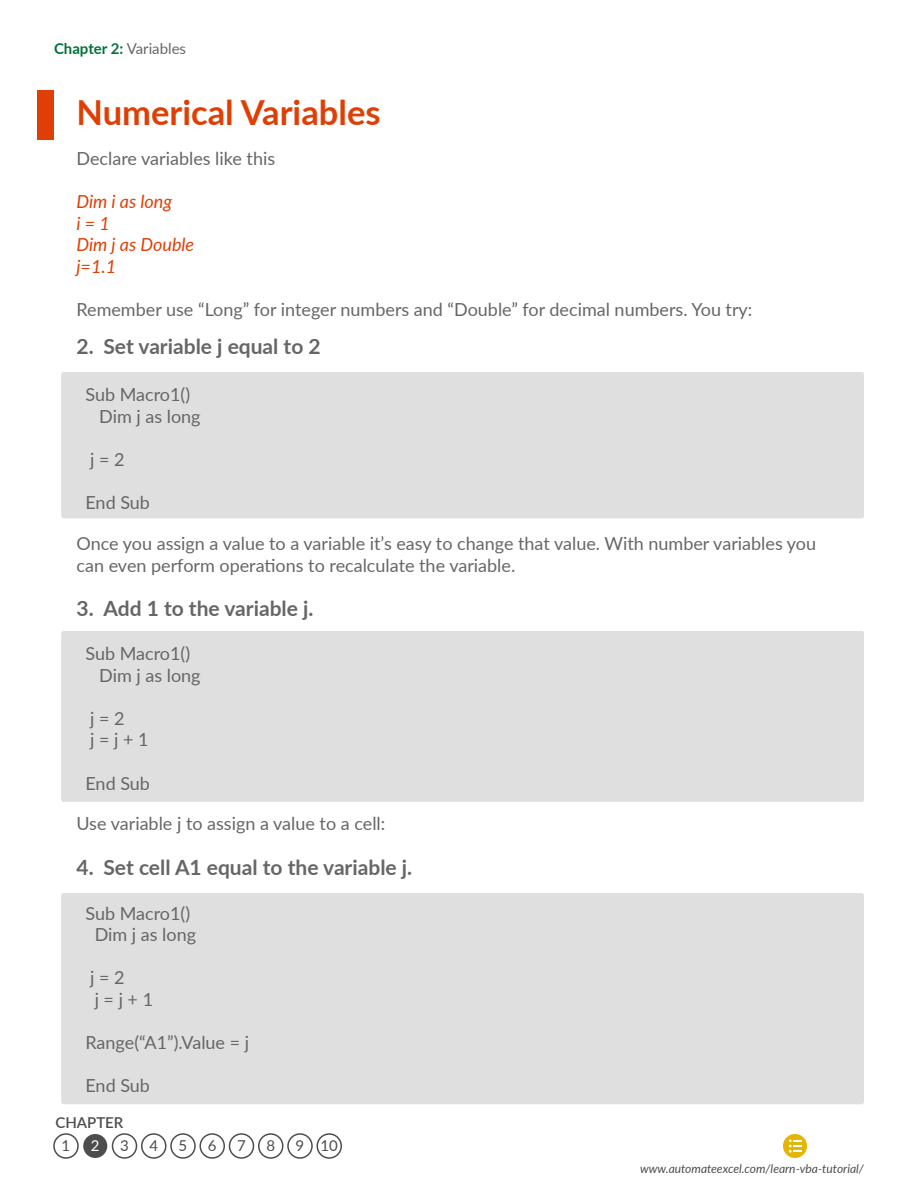
<style>
.page{position:relative;width:918px;height:1188px;background:#fff}
.page>*{position:absolute;margin:0;border:0;box-sizing:border-box;transform-origin:0 0}
.t1{font:700 34.5px "Lato";color:#df3f05}
.t2{font:700 21px "Lato";color:#666}
.t3{font:18px/21.6px "Lato";color:#666}
.t4{font:italic 18px/21.6px "Lato";color:#df3f05}
.t5{font:700 15px "Lato";color:#02723b}
.t6{font:15px "Lato";color:#4d4d4d}
.t7{font:600 15px "Lato";color:#4d4d4d}
.t8{font:15px "Lato";color:#fff}
.t9{font:italic 12px "Lato";color:#4d4d4d}
.s1{font-weight:400;color:#666}
</style>
<div class="page">
<div style="left:53px;top:1133px;width:26px;height:26px;border:2px solid #4d4d4d;border-radius:50%"></div>
<div style="left:83px;top:1134px;width:24px;height:24px;background:#4d4d4d;border-radius:50%"></div>
<div style="left:112px;top:1133px;width:25px;height:26px;border:2px solid #4d4d4d;border-radius:50%"></div>
<div style="left:141px;top:1133px;width:25px;height:26px;border:2px solid #4d4d4d;border-radius:50%"></div>
<div style="left:170px;top:1133px;width:26px;height:26px;border:2px solid #4d4d4d;border-radius:50%"></div>
<div style="left:200px;top:1133px;width:25px;height:26px;border:2px solid #4d4d4d;border-radius:50%"></div>
<div style="left:229px;top:1133px;width:25px;height:26px;border:2px solid #4d4d4d;border-radius:50%"></div>
<div style="left:258px;top:1133px;width:26px;height:26px;border:2px solid #4d4d4d;border-radius:50%"></div>
<div style="left:287px;top:1133px;width:26px;height:26px;border:2px solid #4d4d4d;border-radius:50%"></div>
<div style="left:316px;top:1133px;width:26px;height:26px;border:2px solid #4d4d4d;border-radius:50%"></div>
<div style="left:783px;top:1134px;width:24px;height:24px;background:#e3b505;border-radius:50%"></div>
<svg style="left:789px;top:1139px;width:12px;height:14px"></svg>
<div style="left:61px;top:372px;width:803px;height:146px;background:#dfdfdf;border-radius:3px"></div>
<div style="left:61px;top:631px;width:803px;height:171px;background:#dfdfdf;border-radius:3px"></div>
<div style="left:61px;top:893px;width:803px;height:211px;background:#dfdfdf;border-radius:3px"></div>
<div style="left:37px;top:90px;width:17px;height:50px;background:#df3f05"></div>
<p class="t5" style="left:54px;top:37px;width:134px">Chapter 2: <span class="s1">Variables</span></p>
<h1 class="t1" style="left:76px;top:87px;width:306px">Numerical Variables</h1>
<p class="t3" style="left:76px;top:147px;width:200px">Declare variables like this</p>
<p class="t4" style="left:76px;top:190px;width:119px">Dim i as long<br>i = 1<br>Dim j as Double j=1.1</p>
<p class="t3" style="left:76px;top:298px;width:677px">Remember use “Long” for integer numbers and “Double” for decimal numbers. You try:</p>
<p class="t2" style="left:76px;top:331px;width:246px">2. Set variable j equal to 2</p>
<p class="t3" style="left:99px;top:383px;width:103px;text-indent:-14px">Sub Macro1()<br>Dim j as long</p>
<p class="t3" style="left:90px;top:448px;width:36px">j = 2</p>
<p class="t3" style="left:86px;top:491px;width:66px">End Sub</p>
<p class="t3" style="left:76px;top:532px;width:741px">Once you assign a value to a variable it’s easy to change that value. With number variables you can even perform operations to recalculate the variable.</p>
<p class="t2" style="left:76px;top:593px;width:238px">3. Add 1 to the variable j.</p>
<p class="t3" style="left:99px;top:642px;width:103px;text-indent:-14px">Sub Macro1()<br>Dim j as long</p>
<p class="t3" style="left:90px;top:707px;width:60px">j = 2<br>j = j + 1</p>
<p class="t3" style="left:86px;top:772px;width:66px">End Sub</p>
<p class="t3" style="left:76px;top:812px;width:310px">Use variable j to assign a value to a cell:</p>
<p class="t2" style="left:76px;top:852px;width:337px">4. Set cell A1 equal to the variable j.</p>
<p class="t3" style="left:86px;top:901px;width:112px;text-align:center">Sub Macro1()<br>Dim j as long</p>
<p class="t3" style="left:90px;top:966px;width:64px">j = 2<br>j = j + 1</p>
<p class="t3" style="left:86px;top:1031px;width:165px">Range(“A1”).Value = j</p>
<p class="t3" style="left:86px;top:1074px;width:66px">End Sub</p>
<p class="t7" style="left:55px;top:1112px;width:69px">CHAPTER</p>
<p class="t8" style="left:91px;top:1135px;width:10px">2</p>
<p class="t6" style="left:120px;top:1135px;width:10px">3</p>
<p class="t6" style="left:149px;top:1135px;width:10px">4</p>
<p class="t6" style="left:179px;top:1135px;width:10px">5</p>
<p class="t6" style="left:208px;top:1135px;width:10px">6</p>
<p class="t6" style="left:237px;top:1135px;width:10px">7</p>
<p class="t6" style="left:266px;top:1135px;width:10px">8</p>
<p class="t6" style="left:296px;top:1135px;width:44px">9 10</p>
<p class="t6" style="left:62px;top:1135px;width:10px">1</p>
<p class="t9" style="left:640px;top:1160px;width:225px">www.automateexcel.com/learn-vba-tutorial/</p>
</div>
